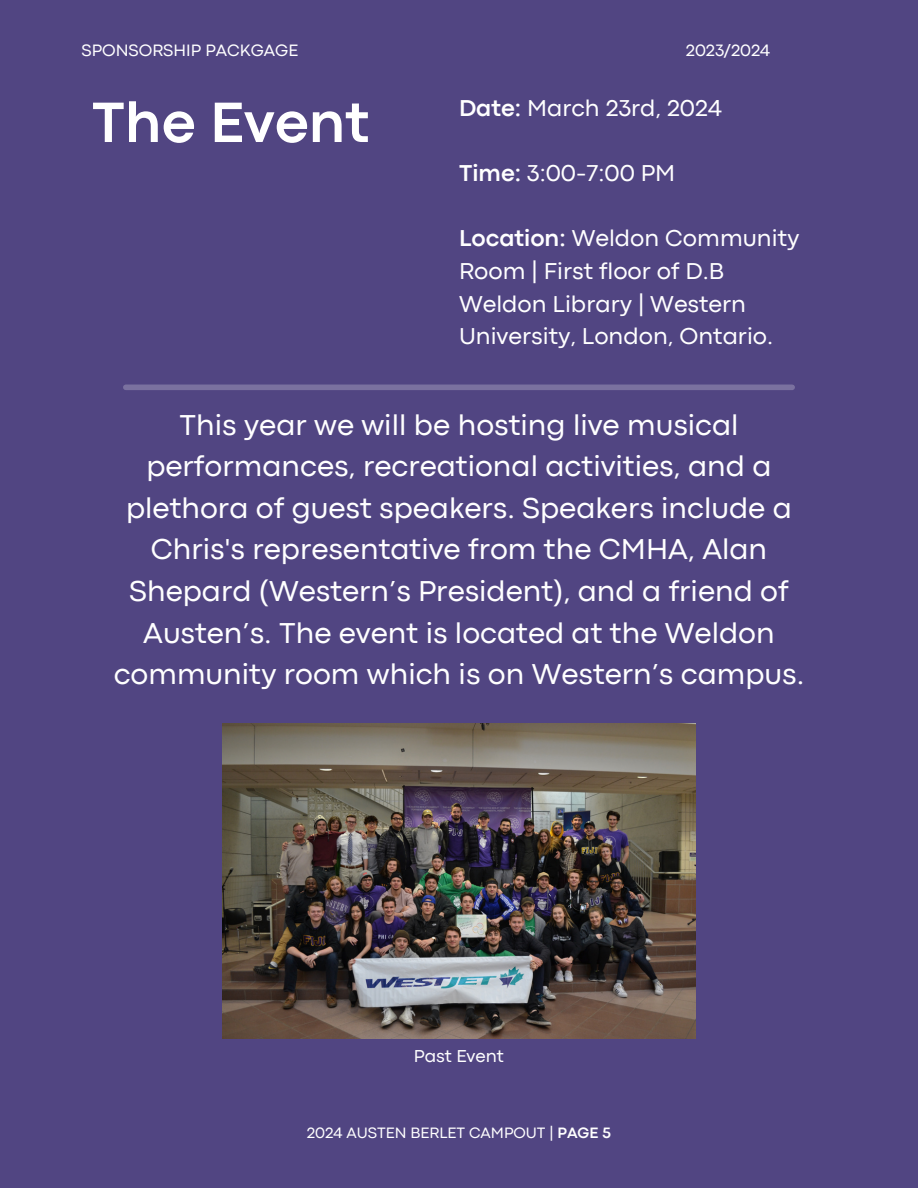
<style>
.page{position:relative;width:918px;height:1188px;background:#514582}
.page>*{position:absolute;margin:0;border:0;box-sizing:border-box;transform-origin:0 0}
.t1{font:700 59.25px "Codec Pro";color:#fff}
.t2{font:30px/41.7px "Codec Pro";color:#fff;text-align:center}
.t3{font:24px/32.7px "Codec Pro";color:#fff}
.t4{font:18px "Codec Pro";color:#fff}
.t5{font:17.25px "Codec Pro";color:#fff}
.t6{font:15.75px "Codec Pro";color:#fff}
.s1{font-weight:700}
</style>
<div class="page">
<div style="left:126px;top:385px;width:666px;height:5px;background:#7a719f"></div>
<img style="left:223px;top:724px;width:472px;height:315px">
<h2 class="t5" style="left:82px;top:44px;width:218px">SPONSORSHIP PACKGAGE</h2>
<p class="t5" style="left:686px;top:44px;width:86px">2023/2024</p>
<h1 class="t1" style="left:92px;top:101px;width:279px">The Event</h1>
<h3 class="t3" style="left:459px;top:93px;width:264px"><span class="s1">Date:</span> March 23rd, 2024</h3>
<h3 class="t3" style="left:459px;top:159px;width:218px"><span class="s1">Time:</span> 3:00-7:00 PM</h3>
<h3 class="t3" style="left:459px;top:224px;width:342px"><span class="s1">Location:</span> Weldon Community<br>Room | First floor of D.B<br>Weldon Library | Western<br>University, London, Ontario.</h3>
<h4 class="t2" style="left:114px;top:406px;width:692px">This year we will be hosting live musical performances, recreational activities, and a plethora of guest speakers. Speakers include a Chris's representative from the CMHA, Alan Shepard (Western’s President), and a friend of Austen’s. The event is located at the Weldon community room which is on Western’s campus.</h4>
<p class="t4" style="left:414px;top:1050px;width:92px">Past Event</p>
<h5 class="t6" style="left:307px;top:1127px;width:306px">2024 AUSTEN BERLET CAMPOUT | <span class="s1">PAGE 5</span></h5>
</div>
